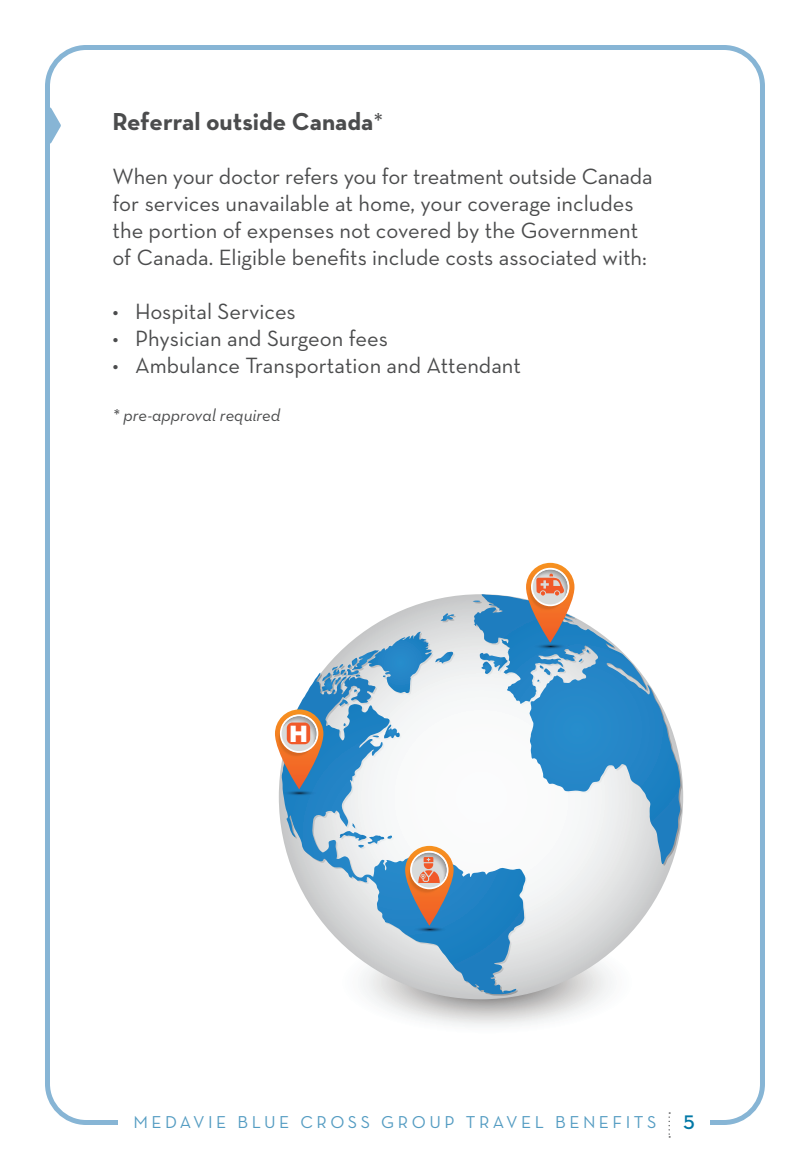
<style>
.page{position:relative;width:810px;height:1170px;background:#fff}
.page>*{position:absolute;margin:0;border:0;box-sizing:border-box;transform-origin:0 0}
.t1{font:700 25px "Neutra Text";color:#4b4c4d}
.t2{font:900 22.75px "Arial";color:#fff}
.t3{font:22.5px/27px "Neutra Text";color:#4b4c4d}
.t4{font:20px "Neutra Text Demi Alt";color:#0278a6}
.t5{font:17.5px "Neutra Text";letter-spacing:.2em;color:#549cc2}
.t6{font:italic 17.5px "Neutra Text";color:#4b4c4d}
.s1{font-weight:400}
</style>
<div class="page">
<svg style="left:51px;top:108px;width:10px;height:35px"></svg>
<svg style="left:369px;top:926px;width:268px;height:100px"></svg>
<svg style="left:279px;top:594px;width:404px;height:405px;background:#dcdddd"></svg>
<svg style="left:368px;top:866px;width:160px;height:130px;background:#b4cad9"></svg>
<svg style="left:517px;top:627px;width:165px;height:239px"></svg>
<svg style="left:282px;top:673px;width:235px;height:322px"></svg>
<svg style="left:441px;top:613px;width:15px;height:9px"></svg>
<svg style="left:340px;top:823px;width:54px;height:26px"></svg>
<svg style="left:278px;top:789px;width:42px;height:7px"></svg>
<svg style="left:275px;top:709px;width:48px;height:80px;background:#a5867b"></svg>
<div style="left:278px;top:722px;width:35px;height:35px;background:#ef862c;border-radius:50%"></div>
<svg style="left:278px;top:723px;width:35px;height:35px"></svg>
<svg style="left:280px;top:632px;width:176px;height:121px"></svg>
<div style="left:287px;top:723px;width:23px;height:21px;background:#f15929;border-radius:6px"></div>
<svg style="left:526px;top:563px;width:48px;height:80px"></svg>
<svg style="left:473px;top:568px;width:118px;height:136px"></svg>
<svg style="left:408px;top:925px;width:42px;height:8px"></svg>
<svg style="left:405px;top:846px;width:49px;height:80px;background:#907b71"></svg>
<div style="left:408px;top:858px;width:35px;height:35px;background:#f48221;border-radius:50%"></div>
<svg style="left:408px;top:859px;width:35px;height:35px"></svg>
<svg style="left:410px;top:851px;width:39px;height:38px"></svg>
<div style="left:45px;top:45px;width:720px;height:1080px;border:5px solid #87b5d5;border-radius:39px"></div>
<div style="left:119px;top:1106px;width:591px;height:33px;background:#fff"></div>
<svg style="left:669px;top:1112px;width:1px;height:26px"></svg>
<p class="t1" style="left:112px;top:106px;width:272px">Referral outside Canada<span class="s1">*</span></p>
<p class="t3" style="left:112px;top:162px;width:542px">When your doctor refers you for treatment outside Canada for services unavailable at home, your coverage includes the portion of expenses not covered by the Government of Canada. Eligible benefits include costs associated with:</p>
<p class="t3" style="left:112px;top:297px;width:185px">• Hospital Services</p>
<p class="t3" style="left:112px;top:324px;width:277px">• Physician and Surgeon fees</p>
<p class="t3" style="left:112px;top:351px;width:410px">• Ambulance Transportation and Attendant</p>
<p class="t6" style="left:112px;top:404px;width:169px">* pre-approval required</p>
<p class="t2" style="left:289px;top:717px;width:20px">H</p>
<p class="t5" style="left:133px;top:1111px;width:525px">MEDAVIE BLUE CROSS GROUP TRAVEL BENEFITS</p>
<p class="t4" style="left:684px;top:1110px;width:13px">5</p>
</div>
